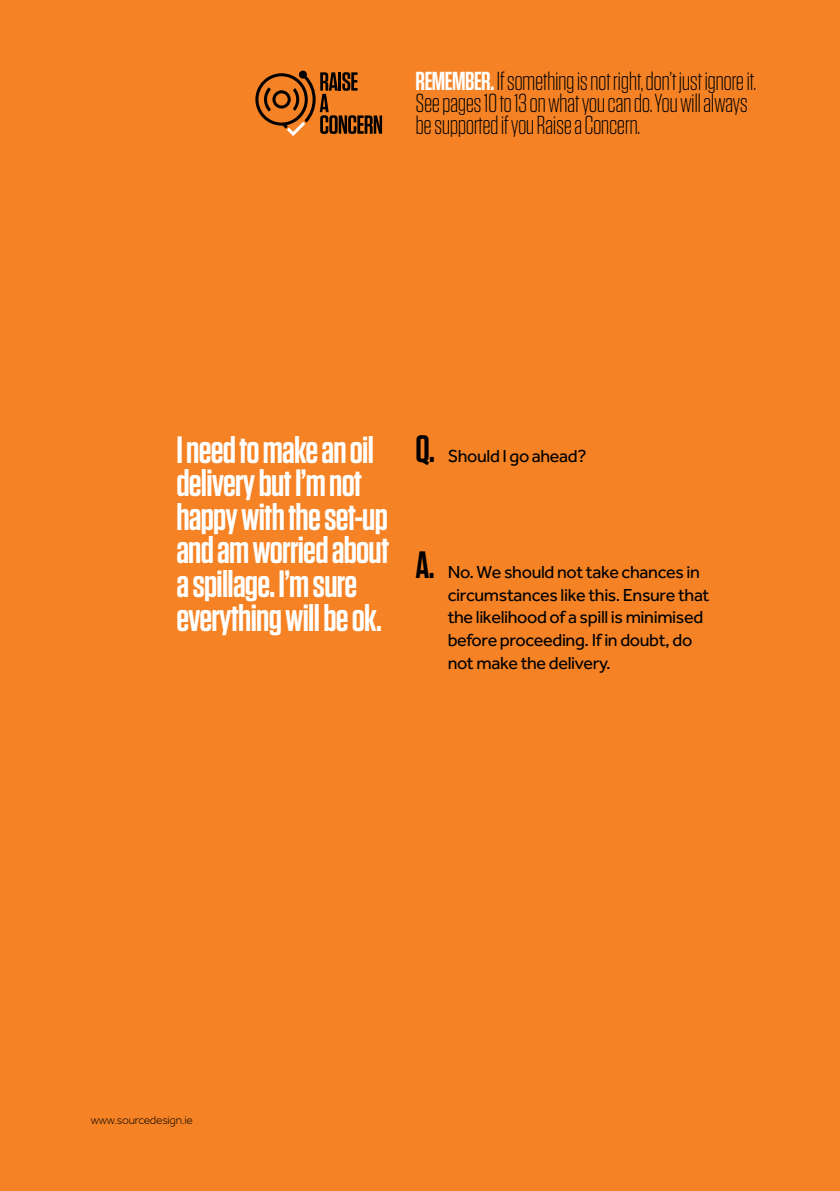
<style>
.page{position:relative;width:840px;height:1191px;background:#fff}
.page>*{position:absolute;margin:0;border:0;box-sizing:border-box;transform-origin:0 0}
.t1{font:600 38px/33.6px "Tungsten";letter-spacing:-.02em;color:#fff}
.t2{font:300 26px/22px "Tungsten";letter-spacing:-.02em;color:#000}
.t3{font:18px/22.6px "Effra";letter-spacing:-.02em;color:#000}
.t4{font:300 12px "Effra";letter-spacing:-.02em;color:#000}
.s1{font-weight:600;color:#fff}
.s2{font-family:"Tungsten";font-weight:600;font-size:38px}
</style>
<div class="page">
<div style="left:0;top:0;width:839px;height:1191px;background:#f58224"></div>
<svg style="left:255px;top:70px;width:127px;height:66px"></svg>
<h2 class="t2" style="left:415px;top:70px;width:342px"><span class="s1">REMEMBER.</span> If something is not right, don’t just ignore it.<br>See pages 10 to 13 on what you can do. You will always be supported if you Raise a Concern.</h2>
<h1 class="t1" style="left:176px;top:433px;width:214px">I need to make an oil delivery but I’m not happy with the set-up and am worried about a spillage. I’m sure everything will be ok.</h1>
<p class="t3" style="left:415px;top:444px;width:172px"><span class="s2">Q.</span> Should I go ahead?</p>
<p class="t3" style="left:447px;top:560px;width:263px;text-indent:-32px"><span class="s2">A.</span> No. We should not take chances in circumstances like this. Ensure that the likelihood of a spill is minimised before proceeding. If in doubt, do not make the delivery.</p>
<p class="t4" style="left:91px;top:1113px;width:103px">www.sourcedesign.ie</p>
</div>
